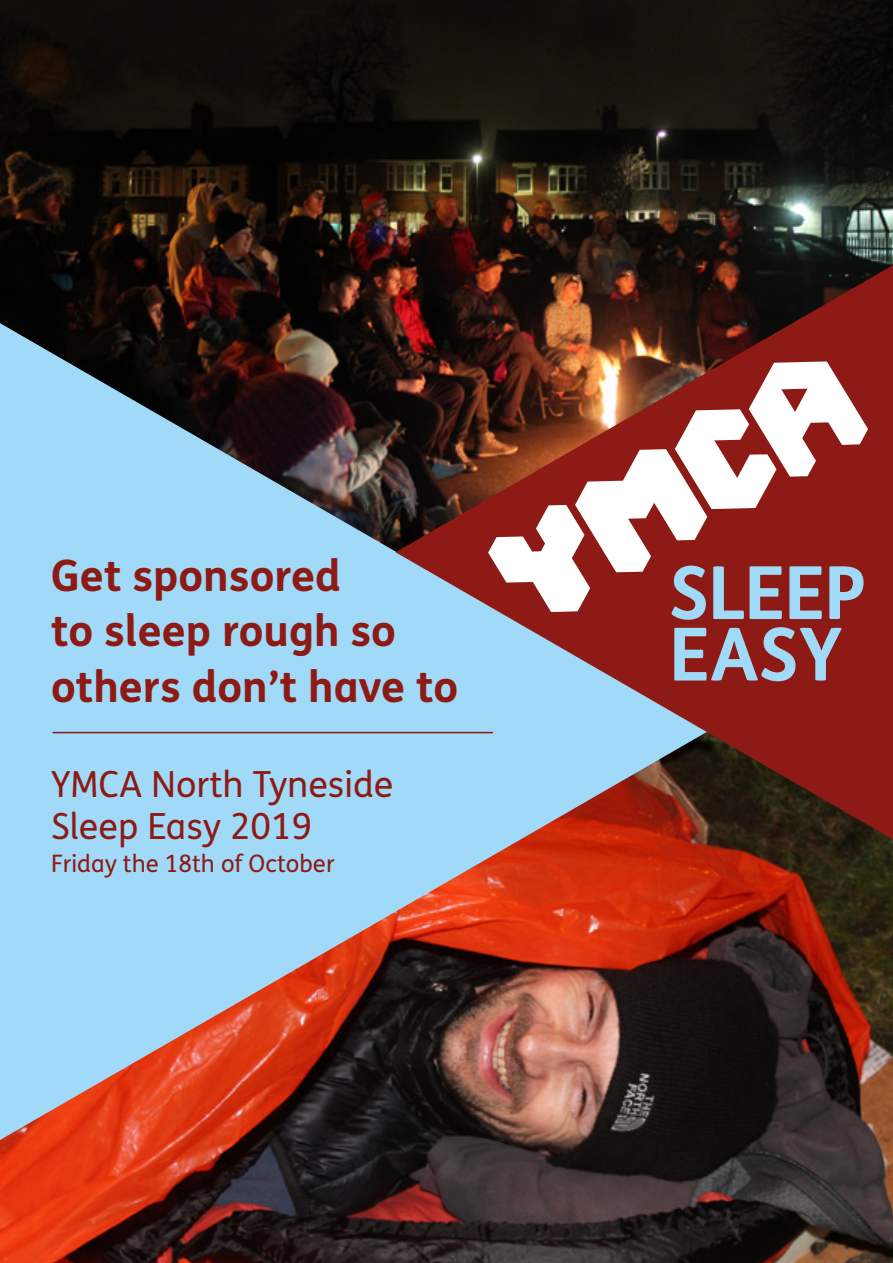
<style>
.page{position:relative;width:893px;height:1263px;background:#fff}
.page>*{position:absolute;margin:0;border:0;box-sizing:border-box;transform-origin:0 0}
.t1{font:700 43.35px/55.5px "FS Me Pro";color:#8d1a14}
.t2{font:36px/42.3px "FS Me Pro";color:#8d1a14}
.t3{font:24px "FS Me Pro";color:#8d1a14}
</style>
<div class="page">
<img style="left:0;top:0;width:893px;height:323px">
<svg style="left:0;top:323px;width:396px;height:367px;background:#7da3b8"></svg>
<img style="left:0;top:690px;width:893px;height:573px">
<svg style="left:396px;top:265px;width:497px;height:574px;background:#745355"></svg>
<svg style="left:674px;top:627px;width:168px;height:54px;background:#956f78"></svg>
<svg style="left:488px;top:361px;width:380px;height:259px"></svg>
<hr style="left:53px;top:732px;width:440px;height:1px;background:#8d1a14">
<p class="t1" style="left:51px;top:545px;width:409px">Get sponsored<br>to sleep rough so others don’t have to</p>
<p class="t2" style="left:51px;top:762px;width:344px">YMCA North Tyneside<br>Sleep Easy 2019</p>
<p class="t3" style="left:51px;top:846px;width:285px">Friday the 18th of October</p>
</div>
